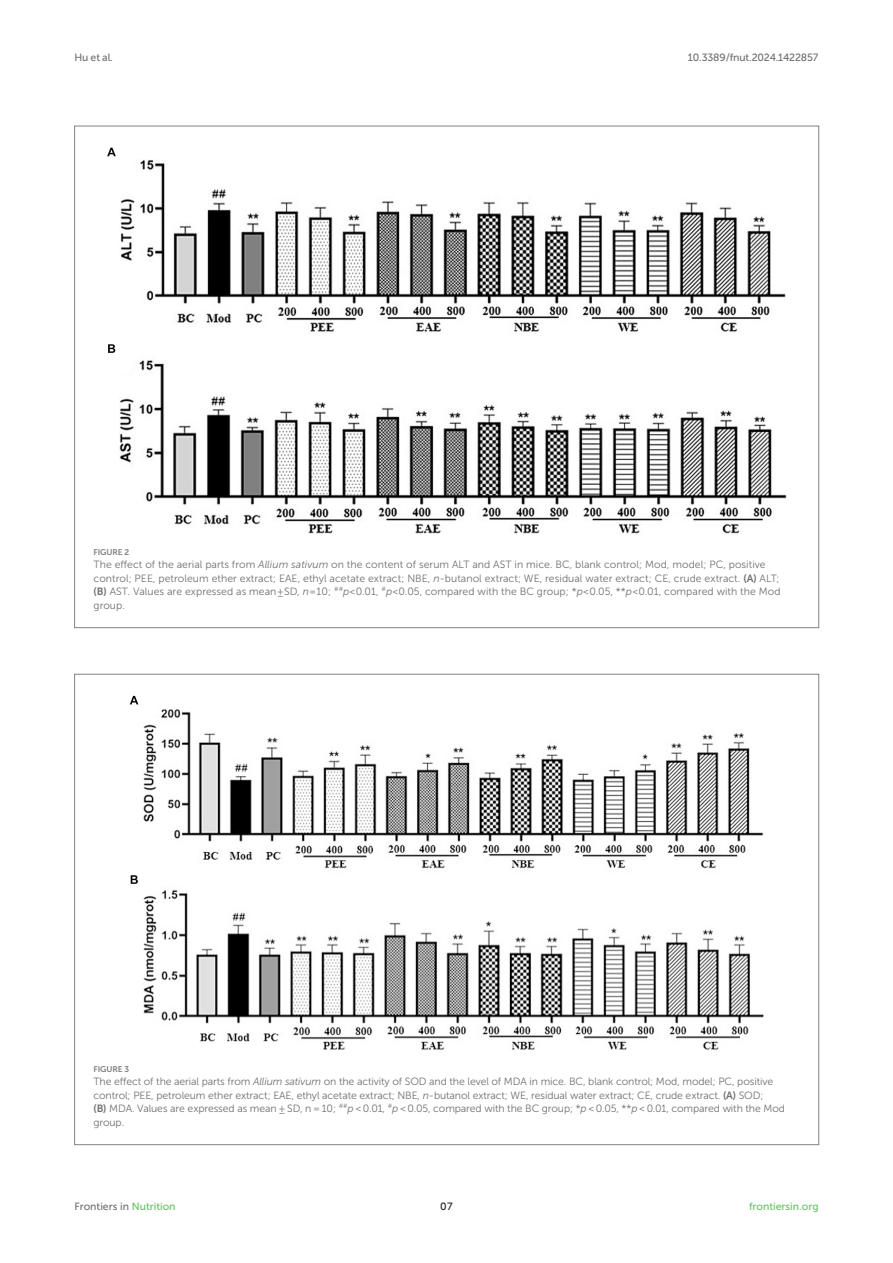
<style>
.page{position:relative;width:893px;height:1263px;background:#fff}
.page>*{position:absolute;margin:0;border:0;box-sizing:border-box;transform-origin:0 0}
.FIG_LEG{font:10.5px/13.5px "Museo Sans 300";letter-spacing:-.01em;color:#706f70}
.t1{font:10.5px "Museo Sans 500";letter-spacing:-.015em;color:#706f70}
.t2{font:10.5px "Museo Sans 500";color:#65c161}
.t3{font:10.5px "Museo Sans 500";color:#1b1c1b}
.FIG_HD{font:8.25px "Museo Sans 700";letter-spacing:-.01em;color:#7e7f7f}
.s1{font-style:italic}
.s2{font-family:"Museo Sans 700"}
.s3{color:#65c161}
</style>
<div class="page">
<img style="left:107px;top:147px;width:680px;height:387px">
<img style="left:129px;top:695px;width:635px;height:355px">
<p class="t1" style="left:74px;top:51px;width:40px">Hu et al.</p>
<p class="t1" style="left:688px;top:51px;width:132px">10.3389/fnut.2024.1422857</p>
<p class="FIG_HD" style="left:94px;top:547px;width:37px">FIGURE 2</p>
<p class="FIG_LEG" style="left:94px;top:558px;width:689px">The effect of the aerial parts from <span class="s1">Allium sativum</span> on the content of serum ALT and AST in mice. BC, blank control; Mod, model; PC, positive control; PEE, petroleum ether extract; EAE, ethyl acetate extract; NBE, <span class="s1">n</span>-butanol extract; WE, residual water extract; CE, crude extract. <span class="s2">(A)</span> ALT; <span class="s2">(B)</span> AST. Values are expressed as mean ± SD, <span class="s1">n</span> = 10; <sup>##</sup><span class="s1">p</span> &lt; 0.01, <sup>#</sup><span class="s1">p</span> &lt; 0.05, compared with the BC group; *<span class="s1">p</span> &lt; 0.05, **<span class="s1">p</span> &lt; 0.01, compared with the Mod group.</p>
<p class="FIG_HD" style="left:94px;top:1064px;width:37px">FIGURE 3</p>
<p class="FIG_LEG" style="left:94px;top:1075px;width:693px">The effect of the aerial parts from <span class="s1">Allium sativum</span> on the activity of SOD and the level of MDA in mice. BC, blank control; Mod, model; PC, positive control; PEE, petroleum ether extract; EAE, ethyl acetate extract; NBE, <span class="s1">n</span>-butanol extract; WE, residual water extract; CE, crude extract. <span class="s2">(A)</span> SOD;<br><span class="s2">(B)</span> MDA. Values are expressed as mean ± SD, n = 10; <sup>##</sup><span class="s1">p</span> &lt; 0.01, <sup>#</sup><span class="s1">p</span> &lt; 0.05, compared with the BC group; *<span class="s1">p</span> &lt; 0.05, **<span class="s1">p</span> &lt; 0.01, compared with the Mod group.</p>
<p class="t1" style="left:74px;top:1200px;width:103px">Frontiers in <span class="s3">Nutrition</span></p>
<p class="t3" style="left:440px;top:1200px;width:14px">07</p>
<p class="t2" style="left:749px;top:1200px;width:71px">frontiersin.org</p>
</div>
